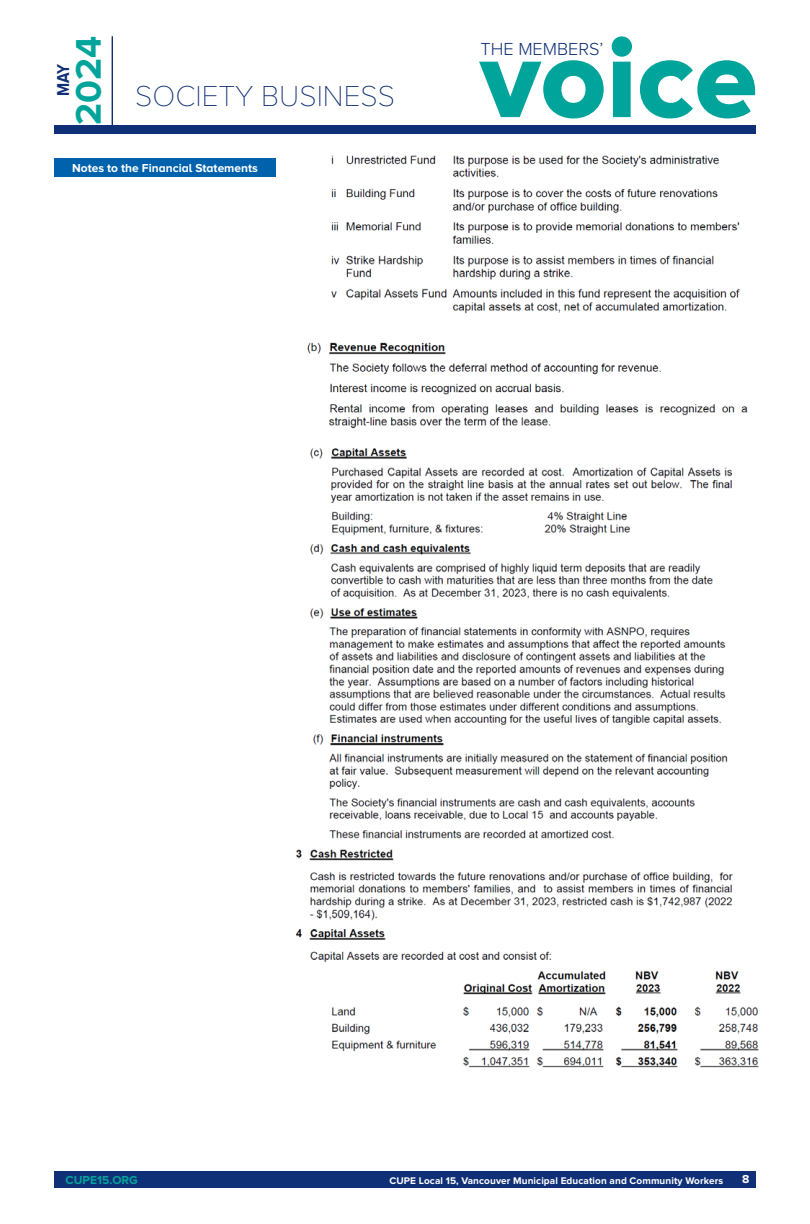
<style>
.page{position:relative;width:810px;height:1224px;background:#fff}
.page>*{position:absolute;margin:0;border:0;box-sizing:border-box;transform-origin:0 0}
.t1{font:114.8px "Proxima Nova A Extrabld";color:#00a49a}
.t2{font:700 36.9px "Proxima Nova A";color:#00a49a}
.t3{font:100 30px "Proxima Nova A";color:#0f2f76}
.t4{font:300 18.1px "Proxima Nova A";color:#0f2f76}
.t5{font:700 17.8px "Proxima Nova A";color:#0f2f76;scale:.86 1}
.t6{font:700 12px "Proxima Nova A";color:#fff}
.t7{font:700 12px "Proxima Nova";color:#00a49a}
.t8{font:700 10px "Proxima Nova";letter-spacing:.01em;color:#fff}
</style>
<div class="page">
<div style="left:54px;top:1171px;width:702px;height:17px;background:#0f2f76"></div>
<div style="left:54px;top:126px;width:702px;height:8px;background:#0f2f76"></div>
<hr style="left:112px;top:37px;width:1px;height:92px;background:#0f2f76">
<div style="left:54px;top:158px;width:222px;height:19px;background:#0061ad"></div>
<img style="left:307px;top:155px;width:441px;height:274px">
<img style="left:295px;top:448px;width:464px;height:620px">
<h2 class="t2" style="left:68px;top:125px;width:91px;rotate:-90deg">2024</h2>
<h3 class="t5" style="left:53px;top:96px;width:39px;rotate:-90deg">MAY</h3>
<h3 class="t3" style="left:135px;top:80px;width:261px">SOCIETY BUSINESS</h3>
<p class="t6" style="left:72px;top:162px;width:187px">Notes to the Financial Statements</p>
<h1 class="t1" style="left:480px;top:13px;width:279px">voice</h1>
<h3 class="t4" style="left:481px;top:39px;width:124px">THE MEMBERS’</h3>
<p class="t7" style="left:66px;top:1173px;width:74px">CUPE15.ORG</p>
<p class="t8" style="left:390px;top:1175px;width:335px">CUPE Local 15, Vancouver Municipal Education and Community Workers</p>
<p class="t6" style="left:742px;top:1172px;width:9px">8</p>
</div>
